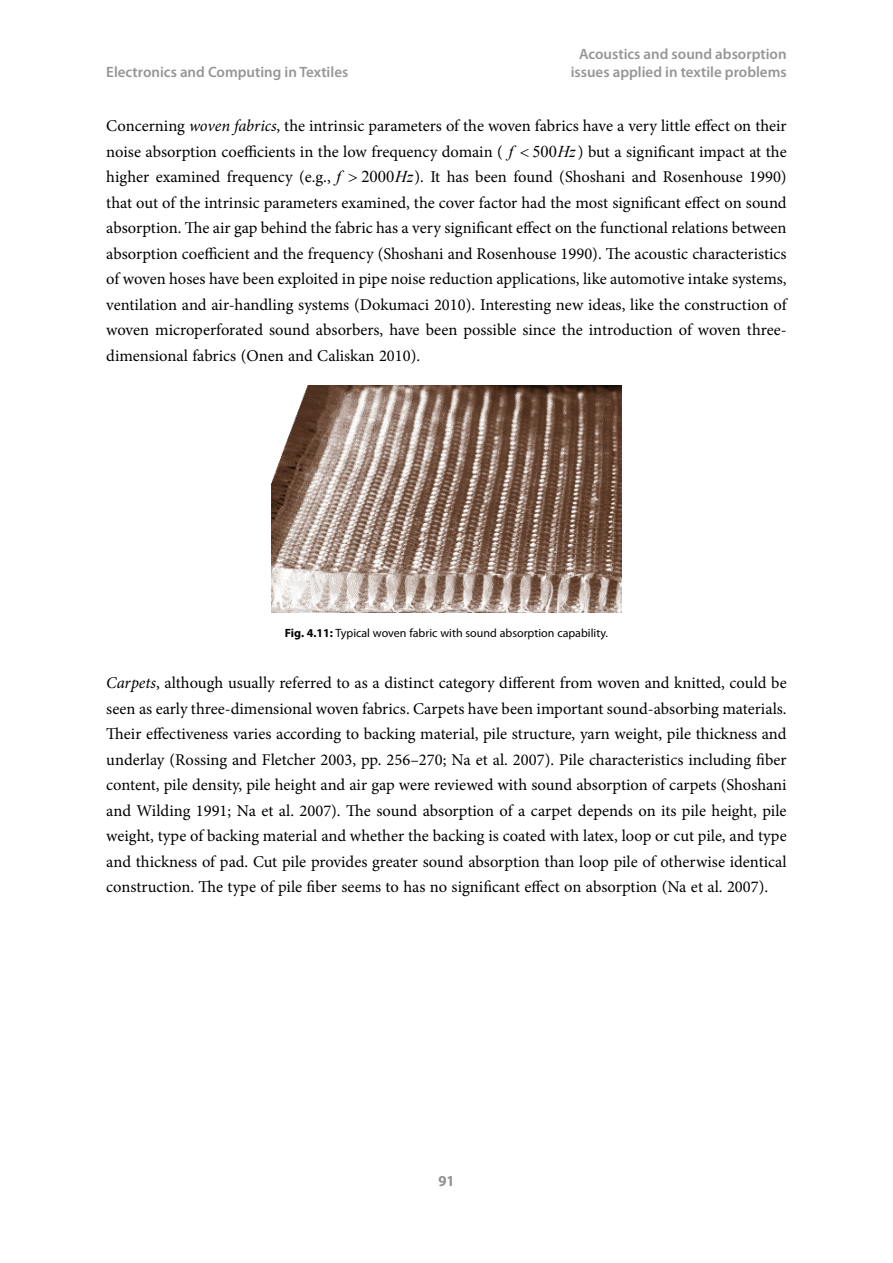
<style>
.page{position:relative;width:893px;height:1263px;background:#fff}
.page>*{position:absolute;margin:0;border:0;box-sizing:border-box;transform-origin:0 0}
.t1{font:16.5px/25.5px "Minion Pro";color:#000;text-align:justify}
.t2{font:italic 16.5px "Times New Roman";color:#000}
.t3{font:600 15px/18px "Myriad Pro";color:#949698;text-align:center}
.t4{font:12px "Myriad Pro";color:#000}
.s1{font-style:italic}
.s2{font-family:"Times New Roman";font-style:italic}
.s3{font-family:"Times New Roman"}
.s4{font-weight:700}
</style>
<div class="page">
<img style="left:271px;top:386px;width:350px;height:226px">
<p class="t3" style="left:571px;top:44px;width:217px">Acoustics and sound absorption issues applied in textile problems</p>
<p class="t1" style="left:106px;top:113px;width:682px">Concerning <span class="s1">woven fabrics</span>, the intrinsic parameters of the woven fabrics have a very little effect on their noise absorption coefficients in the low frequency domain ( <span class="s2">f</span></p>
<p class="t3" style="left:106px;top:62px;width:244px">Electronics and Computing in Textiles</p>
<p class="t1" style="left:532px;top:139px;width:256px"><span class="s3">500</span><span class="s2">Hz</span> ) but a significant impact at the</p>
<p class="t1" style="left:106px;top:164px;width:236px">higher examined frequency (e.g., <span class="s2">f</span></p>
<p class="t2" style="left:395px;top:165px;width:20px">Hz</p>
<p class="t1" style="left:106px;top:164px;width:682px;text-indent:255px"><span class="s3">2000</span> ). It has been found (Shoshani and Rosenhouse 1990) that out of the intrinsic parameters examined, the cover factor had the most significant effect on sound absorption. The air gap behind the fabric has a very significant effect on the functional relations between absorption coefficient and the frequency (Shoshani and Rosenhouse 1990). The acoustic characteristics of woven hoses have been exploited in pipe noise reduction applications, like automotive intake systems, ventilation and air-handling systems (Dokumaci 2010). Interesting new ideas, like the construction of woven microperforated sound absorbers, have been possible since the introduction of woven three&shy;dimensional fabrics (Onen and Caliskan 2010).</p>
<p class="t4" style="left:285px;top:626px;width:325px"><span class="s4">Fig. 4.11:</span> Typical woven fabric with sound absorption capability.</p>
<p class="t1" style="left:106px;top:670px;width:682px"><span class="s1">Carpets</span>, although usually referred to as a distinct category different from woven and knitted, could be seen as early three-dimensional woven fabrics. Carpets have been important sound-absorbing materials.<br>Their effectiveness varies according to backing material, pile structure, yarn weight, pile thickness and underlay (Rossing and Fletcher 2003, pp. 256–270; Na et al. 2007). Pile characteristics including fiber content, pile density, pile height and air gap were reviewed with sound absorption of carpets (Shoshani and Wilding 1991; Na et al. 2007). The sound absorption of a carpet depends on its pile height, pile weight, type of backing material and whether the backing is coated with latex, loop or cut pile, and type and thickness of pad. Cut pile provides greater sound absorption than loop pile of otherwise identical construction. The type of pile fiber seems to has no significant effect on absorption (Na et al. 2007).</p>
<p class="t3" style="left:438px;top:1172px;width:18px">91</p>
</div>
